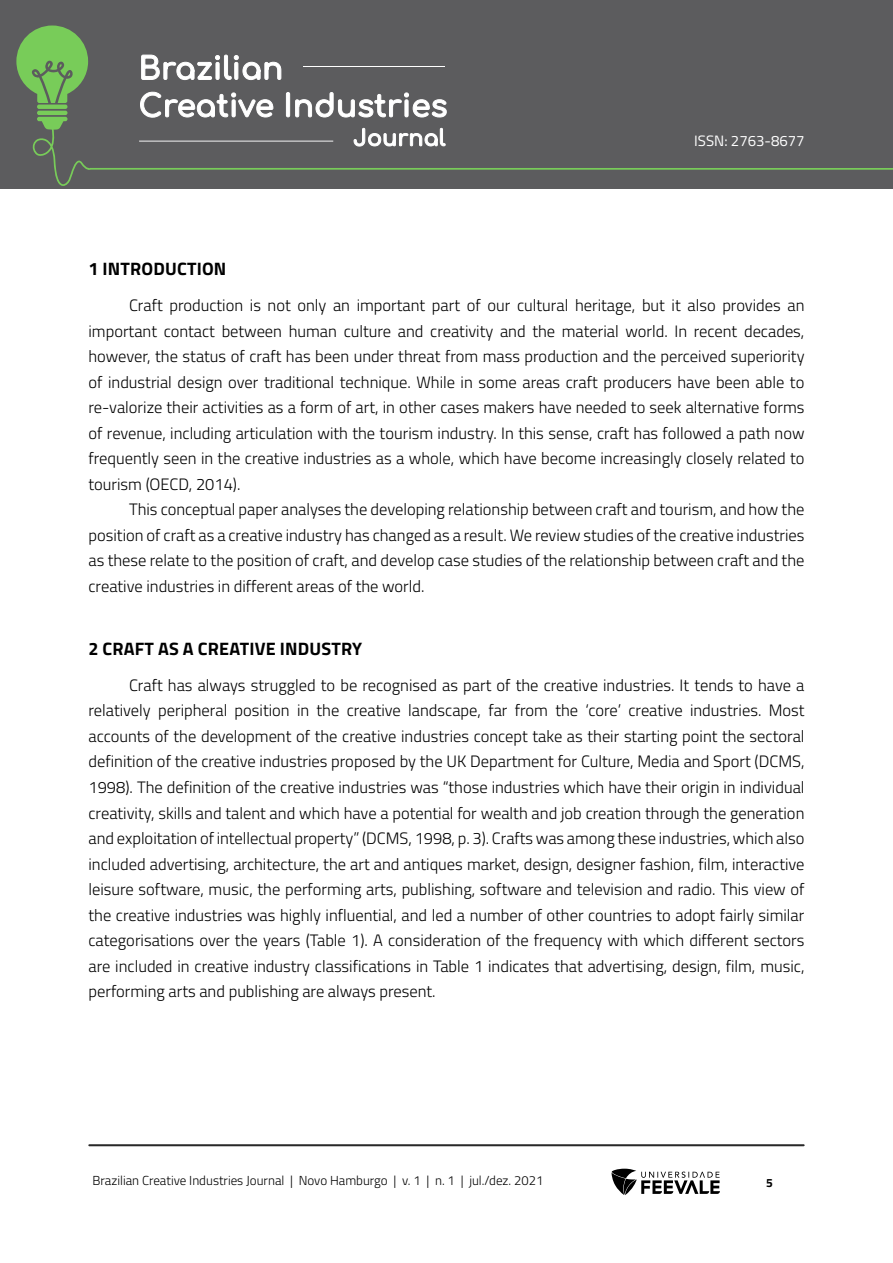
<style>
.page{position:relative;width:893px;height:1263px;background:#fff}
.page>*{position:absolute;margin:0;border:0;box-sizing:border-box;transform-origin:0 0}
.TITULO_1{font:700 18px "Titillium Web";letter-spacing:.01em;color:#000}
.Corpo_de_texto{font:300 16.5px/25.5px "Titillium Web";color:#000;text-align:justify}
.t1{font:15px "Titillium Web";color:#fff}
.t2{font:300 13.05px "Titillium Web";color:#000}
.t3{font:700 12px "Titillium Web";color:#000}
</style>
<div class="page">
<div style="left:0;top:0;width:893px;height:188px;background:#5c5c5e"></div>
<hr style="left:37px;top:111px;width:30px;height:4px;background:#78cc59;border-radius:2px">
<svg style="left:37px;top:117px;width:30px;height:11px"></svg>
<hr style="left:37px;top:105px;width:30px;height:4px;background:#78cc59;border-radius:2px">
<svg style="left:16px;top:26px;width:72px;height:77px"></svg>
<svg style="left:32px;top:128px;width:861px;height:58px"></svg>
<hr style="left:89px;top:1144px;width:715px;height:2px;background:#282828">
<svg style="left:611px;top:1169px;width:109px;height:26px"></svg>
<svg style="left:141px;top:54px;width:141px;height:26px"></svg>
<svg style="left:140px;top:91px;width:134px;height:27px"></svg>
<svg style="left:285px;top:92px;width:162px;height:26px"></svg>
<svg style="left:353px;top:127px;width:93px;height:20px"></svg>
<hr style="left:303px;top:66px;width:142px;height:1px;background:#fff">
<hr style="left:139px;top:141px;width:194px;height:1px;background:#fff">
<p class="t1" style="left:694px;top:130px;width:112px">ISSN: 2763-8677</p>
<p class="TITULO_1" style="left:88px;top:255px;width:139px">1 INTRODUCTION</p>
<p class="Corpo_de_texto" style="left:88px;top:292px;width:718px;text-indent:40px">Craft production is not only an important part of our cultural heritage, but it also provides an important contact between human culture and creativity and the material world. In recent decades, however, the status of craft has been under threat from mass production and the perceived superiority of industrial design over traditional technique. While in some areas craft producers have been able to re-valorize their activities as a form of art, in other cases makers have needed to seek alternative forms of revenue, including articulation with the tourism industry. In this sense, craft has followed a path now frequently seen in the creative industries as a whole, which have become increasingly closely related to tourism (OECD, 2014).</p>
<p class="Corpo_de_texto" style="left:88px;top:496px;width:717px;text-indent:40px">This conceptual paper analyses the developing relationship between craft and tourism, and how the position of craft as a creative industry has changed as a result. We review studies of the creative industries as these relate to the position of craft, and develop case studies of the relationship between craft and the creative industries in different areas of the world.</p>
<p class="TITULO_1" style="left:88px;top:635px;width:275px">2 CRAFT AS A CREATIVE INDUSTRY</p>
<p class="Corpo_de_texto" style="left:88px;top:672px;width:718px;text-indent:40px">Craft has always struggled to be recognised as part of the creative industries. It tends to have a relatively peripheral position in the creative landscape, far from the ‘core’ creative industries. Most accounts of the development of the creative industries concept take as their starting point the sectoral definition of the creative industries proposed by the UK Department for Culture, Media and Sport (DCMS, 1998). The definition of the creative industries was “those industries which have their origin in individual creativity, skills and talent and which have a potential for wealth and job creation through the generation and exploitation of intellectual property” (DCMS, 1998, p. 3). Crafts was among these industries, which also included advertising, architecture, the art and antiques market, design, designer fashion, film, interactive leisure software, music, the performing arts, publishing, software and television and radio. This view of the creative industries was highly influential, and led a number of other countries to adopt fairly similar categorisations over the years (Table 1). A consideration of the frequency with which different sectors are included in creative industry classifications in Table 1 indicates that advertising, design, film, music, performing arts and publishing are always present.</p>
<p class="t2" style="left:92px;top:1171px;width:452px">Brazilian Creative Industries Journal | Novo Hamburgo | v. 1 | n. 1 | jul./dez. 2021</p>
<p class="t3" style="left:766px;top:1174px;width:8px">5</p>
</div>
